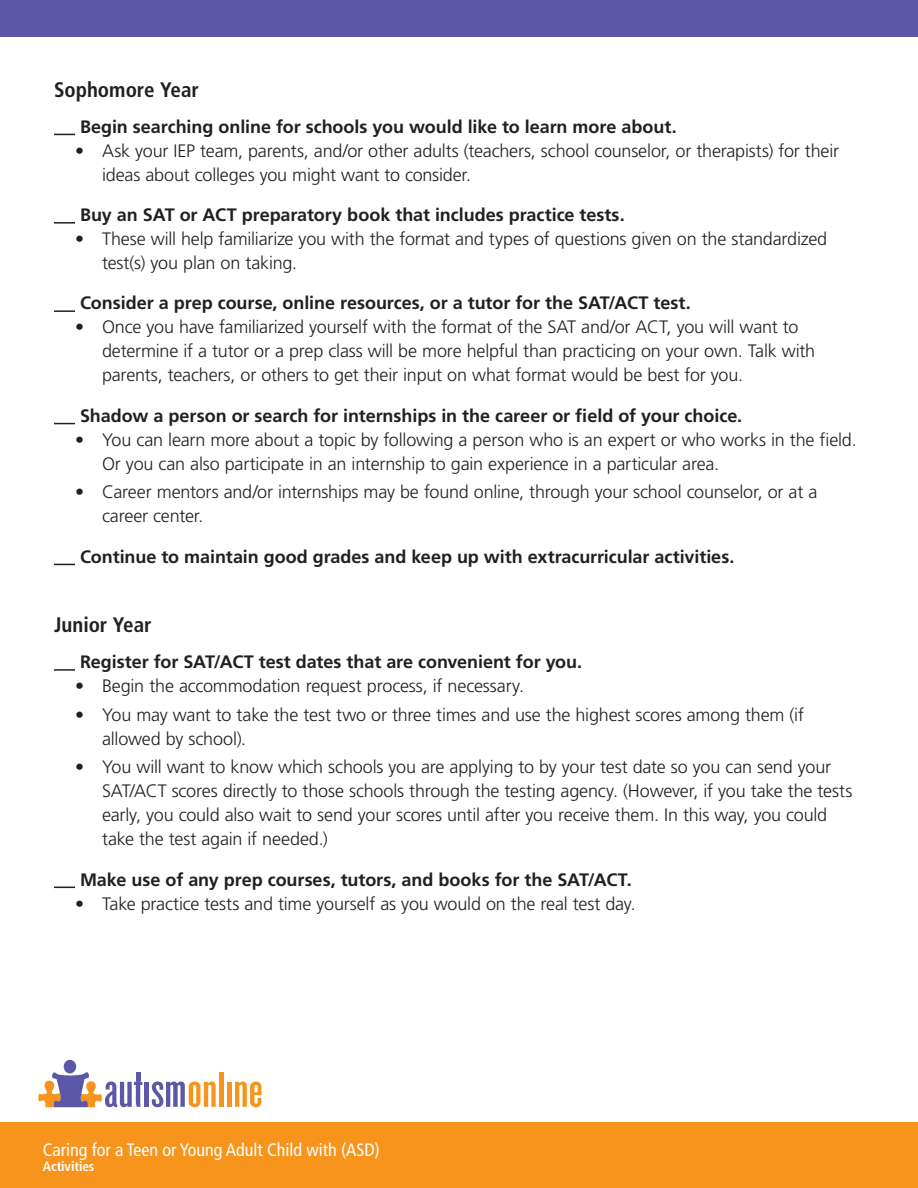
<style>
.page{position:relative;width:918px;height:1188px;background:#fff}
.page>*{position:absolute;margin:0;border:0;box-sizing:border-box;transform-origin:0 0}
.content{font:700 condensed 21px "Frutiger LT Std";color:#231f20}
.Section_Heading_2{font:700 condensed 21px "Frutiger LT Std";color:#231f20}
.Bulleted_List__Level{font:300 18px/24px "Frutiger LT Std";letter-spacing:-.01em;color:#231f20}
.content-2{font:700 18px "Frutiger LT Std";letter-spacing:-.005em;color:#231f20}
.t1{font:condensed 18px "Frutiger LT Std";color:#fff}
.t2{font:700 condensed 13.5px "Frutiger LT Std";letter-spacing:-.01em;color:#fff}
</style>
<div class="page">
<div style="left:0;top:1123px;width:918px;height:65px;background:#f7941c"></div>
<div style="left:0;top:0;width:918px;height:37px;background:#5c57a6"></div>
<div style="left:64px;top:1060px;width:12px;height:13px;background:#5c57a6;border-radius:50%"></div>
<hr style="left:145px;top:1082px;width:4px;height:25px;background:#5c57a6">
<svg style="left:152px;top:1082px;width:64px;height:25px"></svg>
<svg style="left:38px;top:1072px;width:104px;height:35px"></svg>
<hr style="left:227px;top:1082px;width:4px;height:25px;background:#f7941c">
<svg style="left:235px;top:1082px;width:26px;height:25px"></svg>
<div style="left:219px;top:1072px;width:5px;height:35px;background:#f7941c"></div>
<svg style="left:54px;top:134px;width:21px;height:1px"></svg>
<hr style="left:54px;top:222px;width:21px;height:2px;background:#231f20">
<hr style="left:54px;top:310px;width:21px;height:2px;background:#231f20">
<svg style="left:54px;top:423px;width:21px;height:1px"></svg>
<svg style="left:54px;top:564px;width:21px;height:1px"></svg>
<hr style="left:54px;top:669px;width:21px;height:2px;background:#231f20">
<svg style="left:54px;top:887px;width:21px;height:1px"></svg>
<p class="content" style="left:54px;top:77px;width:146px">Sophomore Year</p>
<p class="content-2" style="left:80px;top:116px;width:598px">Begin searching online for schools you would like to learn more about.</p>
<p class="Bulleted_List__Level" style="left:102px;top:139px;width:739px;text-indent:-27px">• Ask your IEP team, parents, and/or other adults (teachers, school counselor, or therapists) for their ideas about colleges you might want to consider.</p>
<p class="content-2" style="left:80px;top:204px;width:546px">Buy an SAT or ACT preparatory book that includes practice tests.</p>
<p class="Bulleted_List__Level" style="left:102px;top:227px;width:727px;text-indent:-27px">• These will help familiarize you with the format and types of questions given on the standardized test(s) you plan on taking.</p>
<p class="content-2" style="left:80px;top:293px;width:612px">Consider a prep course, online resources, or a tutor for the SAT/ACT test.</p>
<p class="Bulleted_List__Level" style="left:102px;top:315px;width:715px;text-indent:-27px">• Once you have familiarized yourself with the format of the SAT and/or ACT, you will want to determine if a tutor or a prep class will be more helpful than practicing on your own. Talk with parents, teachers, or others to get their input on what format would be best for you.</p>
<p class="content-2" style="left:80px;top:405px;width:664px">Shadow a person or search for internships in the career or field of your choice.</p>
<p class="Bulleted_List__Level" style="left:102px;top:428px;width:756px;text-indent:-27px">• You can learn more about a topic by following a person who is an expert or who works in the field.<br>Or you can also participate in an internship to gain experience in a particular area.</p>
<p class="Bulleted_List__Level" style="left:102px;top:480px;width:717px;text-indent:-27px">• Career mentors and/or internships may be found online, through your school counselor, or at a career center.</p>
<p class="content-2" style="left:80px;top:546px;width:656px">Continue to maintain good grades and keep up with extracurricular activities.</p>
<p class="Section_Heading_2" style="left:54px;top:613px;width:99px">Junior Year</p>
<p class="content-2" style="left:80px;top:651px;width:504px">Register for SAT/ACT test dates that are convenient for you.</p>
<p class="Bulleted_List__Level" style="left:75px;top:674px;width:451px">• Begin the accommodation request process, if necessary.</p>
<p class="Bulleted_List__Level" style="left:102px;top:703px;width:704px;text-indent:-27px">• You may want to take the test two or three times and use the highest scores among them (if allowed by school).</p>
<p class="Bulleted_List__Level" style="left:102px;top:755px;width:752px;text-indent:-27px">• You will want to know which schools you are applying to by your test date so you can send your SAT/ACT scores directly to those schools through the testing agency. (However, if you take the tests early, you could also wait to send your scores until after you receive them. In this way, you could take the test again if needed.)</p>
<p class="content-2" style="left:80px;top:869px;width:553px">Make use of any prep courses, tutors, and books for the SAT/ACT.</p>
<p class="Bulleted_List__Level" style="left:75px;top:892px;width:562px">• Take practice tests and time yourself as you would on the real test day.</p>
<p class="t1" style="left:43px;top:1140px;width:338px">Caring for a Teen or Young Adult Child with (ASD)</p>
<p class="t2" style="left:43px;top:1159px;width:53px">Activities</p>
</div>
